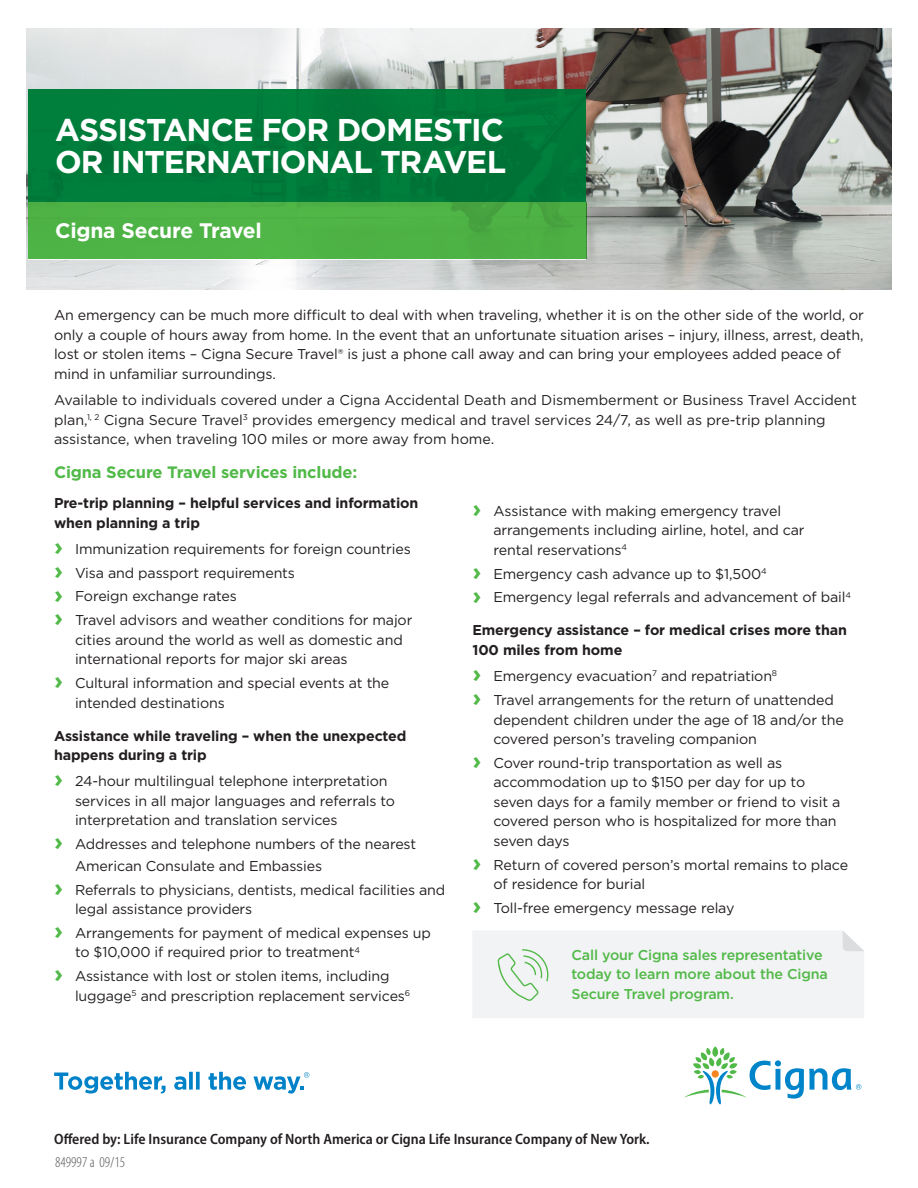
<style>
.page{position:relative;width:918px;height:1188px;background:#fff}
.page>*{position:absolute;margin:0;border:0;box-sizing:border-box;transform-origin:0 0}
.Headline_bold_40_45{font:700 31.5px/31.5px "Gotham";letter-spacing:-.035em;color:#fff}
.Subheadline_bold_14{font:700 21px "Gotham";letter-spacing:-.01em;color:#fff}
.Body_copy__book_9_5{font:700 16.5px "Gotham";letter-spacing:-.01em;color:#51b948}
.Offered_by_legal{font:600 semi-condensed 15px "Myriad Pro";color:#231f20}
.Legal_copy_Cat{font:300 condensed 15px "Myriad Pro";color:#57585a}
.Bullet_copy_book_9_5{font:14.25px/19.5px "Gotham";letter-spacing:-.01em;color:#231f20}
.Intro_body_copy_medi{font:14.25px/19.5px "Gotham";letter-spacing:-.01em;color:#231f20}
.Body_copy__book_9_5-2{font:700 14.25px/19.5px "Gotham";letter-spacing:-.01em;color:#231f20}
.Body_copy_head_bold{font:500 14.25px/19.5px "Gotham";letter-spacing:-.01em;color:#51b948}
.s1{font-weight:700;font-size:24px;color:#51b948}
</style>
<div class="page">
<svg style="left:684px;top:1046px;width:177px;height:58px"></svg>
<img style="left:27px;top:29px;width:864px;height:260px">
<div style="left:28px;top:89px;width:558px;height:113px;background:#007c3a"></div>
<div style="left:28px;top:202px;width:558px;height:57px;background:#51b948"></div>
<div style="left:473px;top:930px;width:391px;height:88px;background:#f2f3f4"></div>
<svg style="left:54px;top:1072px;width:112px;height:22px"></svg>
<svg style="left:174px;top:1072px;width:26px;height:18px"></svg>
<svg style="left:209px;top:1072px;width:37px;height:18px"></svg>
<svg style="left:253px;top:1072px;width:56px;height:22px"></svg>
<p class="Headline_bold_40_45" style="left:55px;top:114px;width:453px">ASSISTANCE FOR DOMESTIC<br>OR INTERNATIONAL TRAVEL</p>
<p class="Subheadline_bold_14" style="left:55px;top:218px;width:208px">Cigna Secure Travel</p>
<p class="Intro_body_copy_medi" style="left:54px;top:305px;width:812px">An emergency can be much more difficult to deal with when traveling, whether it is on the other side of the world, or only a couple of hours away from home. In the event that an unfortunate situation arises – injury, illness, arrest, death, lost or stolen items – Cigna Secure Travel® is just a phone call away and can bring your employees added peace of mind in unfamiliar surroundings.</p>
<p class="Intro_body_copy_medi" style="left:54px;top:390px;width:804px">Available to individuals covered under a Cigna Accidental Death and Dismemberment or Business Travel Accident plan,<sup>1,</sup> <sup>2</sup> Cigna Secure Travel<sup>3</sup> provides emergency medical and travel services 24/7, as well as pre-trip planning assistance, when traveling 100 miles or more away from home.</p>
<p class="Body_copy__book_9_5" style="left:54px;top:463px;width:305px">Cigna Secure Travel services include:</p>
<p class="Body_copy__book_9_5-2" style="left:54px;top:493px;width:366px">Pre-trip planning – helpful services and information when planning a trip</p>
<p class="Bullet_copy_book_9_5" style="left:54px;top:539px;width:358px"><span class="s1">›</span> Immunization requirements for foreign countries</p>
<p class="Bullet_copy_book_9_5" style="left:54px;top:562px;width:243px"><span class="s1">›</span> Visa and passport requirements</p>
<p class="Bullet_copy_book_9_5" style="left:54px;top:586px;width:184px"><span class="s1">›</span> Foreign exchange rates</p>
<p class="Bullet_copy_book_9_5" style="left:75px;top:610px;width:339px;text-indent:-21px"><span class="s1">›</span> Travel advisors and weather conditions for major cities around the world as well as domestic and international reports for major ski areas</p>
<p class="Bullet_copy_book_9_5" style="left:75px;top:673px;width:316px;text-indent:-21px"><span class="s1">›</span> Cultural information and special events at the intended destinations</p>
<p class="Body_copy__book_9_5-2" style="left:54px;top:725px;width:354px">Assistance while traveling – when the unexpected happens during a trip</p>
<p class="Bullet_copy_book_9_5" style="left:75px;top:771px;width:322px;text-indent:-21px"><span class="s1">›</span> 24-hour multilingual telephone interpretation services in all major languages and referrals to interpretation and translation services</p>
<p class="Bullet_copy_book_9_5" style="left:75px;top:833px;width:343px;line-height:21.6px;text-indent:-21px"><span class="s1">›</span> Addresses and telephone numbers of the nearest<br>American Consulate and Embassies</p>
<p class="Bullet_copy_book_9_5" style="left:75px;top:879px;width:372px;text-indent:-21px"><span class="s1">›</span> Referrals to physicians, dentists, medical facilities and legal assistance providers</p>
<p class="Bullet_copy_book_9_5" style="left:75px;top:923px;width:358px;text-indent:-21px"><span class="s1">›</span> Arrangements for payment of medical expenses up to $10,000 if required prior to treatment<sup>4</sup></p>
<p class="Bullet_copy_book_9_5" style="left:75px;top:966px;width:337px;text-indent:-21px"><span class="s1">›</span> Assistance with lost or stolen items, including luggage<sup>5</sup> and prescription replacement services<sup>6</sup></p>
<p class="Bullet_copy_book_9_5" style="left:494px;top:501px;width:313px;text-indent:-21px"><span class="s1">›</span> Assistance with making emergency travel arrangements including airline, hotel, and car rental reservations<sup>4</sup></p>
<p class="Bullet_copy_book_9_5" style="left:472px;top:564px;width:296px"><span class="s1">›</span> Emergency cash advance up to $1,500<sup>4</sup></p>
<p class="Bullet_copy_book_9_5" style="left:472px;top:587px;width:380px"><span class="s1">›</span> Emergency legal referrals and advancement of bail<sup>4</sup></p>
<p class="Body_copy__book_9_5-2" style="left:472px;top:620px;width:376px">Emergency assistance – for medical crises more than<br>100 miles from home</p>
<p class="Bullet_copy_book_9_5" style="left:472px;top:666px;width:306px"><span class="s1">›</span> Emergency evacuation<sup>7</sup> and repatriation<sup>8</sup></p>
<p class="Bullet_copy_book_9_5" style="left:494px;top:690px;width:352px;text-indent:-21px"><span class="s1">›</span> Travel arrangements for the return of unattended dependent children under the age of 18 and/or the covered person’s traveling companion</p>
<p class="Bullet_copy_book_9_5" style="left:494px;top:753px;width:348px;text-indent:-21px"><span class="s1">›</span> Cover round-trip transportation as well as accommodation up to $150 per day for up to seven days for a family member or friend to visit a covered person who is hospitalized for more than seven days</p>
<p class="Bullet_copy_book_9_5" style="left:494px;top:855px;width:356px;text-indent:-21px"><span class="s1">›</span> Return of covered person’s mortal remains to place of residence for burial</p>
<p class="Bullet_copy_book_9_5" style="left:473px;top:898px;width:264px"><span class="s1">›</span> Toll-free emergency message relay</p>
<p class="Body_copy_head_bold" style="left:572px;top:945px;width:258px">Call your Cigna sales representative today to learn more about the Cigna<br>Secure Travel program.</p>
<p class="Offered_by_legal" style="left:54px;top:1131px;width:597px">Offered by: Life Insurance Company of North America or Cigna Life Insurance Company of New York.</p>
<p class="Legal_copy_Cat" style="left:55px;top:1155px;width:72px">849997 a 09/15</p>
</div>
